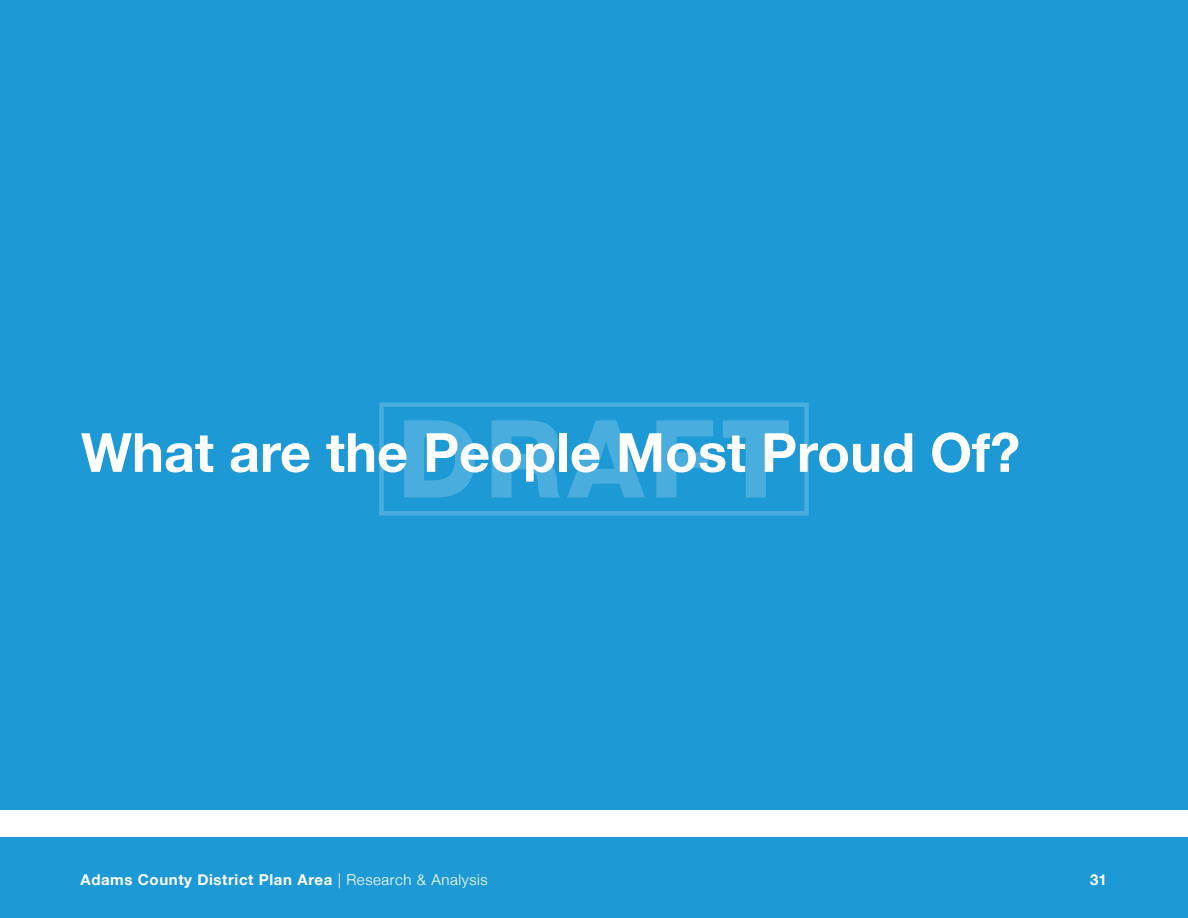
<style>
.page{position:relative;width:1188px;height:918px;background:#fff}
.page>*{position:absolute;margin:0;border:0;box-sizing:border-box;transform-origin:0 0}
.t1{font:800 108px "Helvetica Neue LT Std";letter-spacing:.05em;color:#fff}
.t2{font:700 54px "Helvetica Neue";color:#fff}
.t3{font:700 15px "Helvetica Neue";letter-spacing:.04em;color:#fff}
.s1{font-weight:300}
</style>
<div class="page">
<div style="left:0;top:837px;width:1188px;height:81px;background:#1d99d6"></div>
<div style="left:0;top:0;width:1188px;height:810px;background:#1d99d6"></div>
<h1 class="t1" style="left:397px;top:395px;width:395px">DRAFT</h1>
<p class="t2" style="left:81px;top:410px;width:941px">What are the People Most Proud Of?</p>
<p class="t3" style="left:80px;top:868px;width:409px">Adams County District Plan Area <span class="s1">| Research &amp; Analysis</span></p>
<p class="t3" style="left:1090px;top:868px;width:18px">31</p>
</div>
